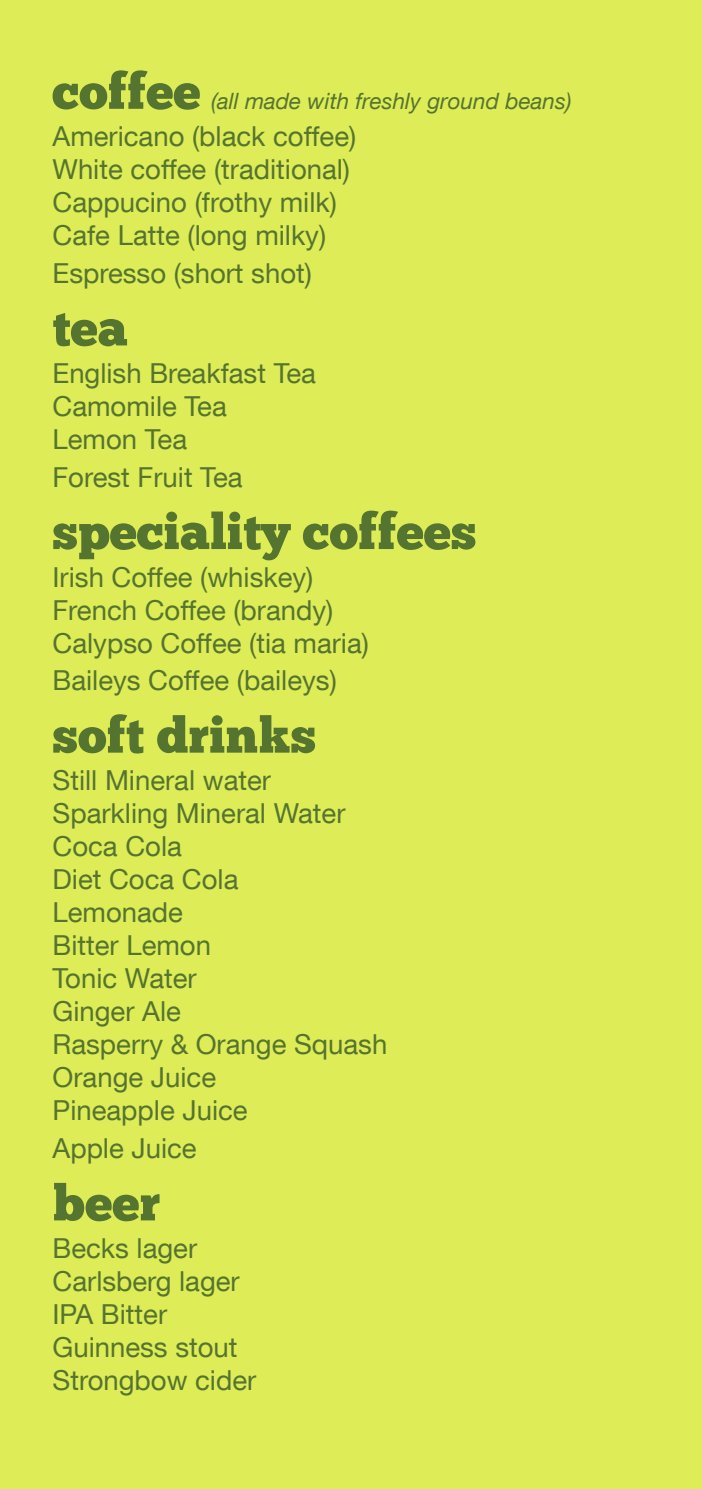
<style>
.page{position:relative;width:702px;height:1489px;background:#fff}
.page>*{position:absolute;margin:0;border:0;box-sizing:border-box;transform-origin:0 0}
.t1{font:50px "Chunk Five";color:#55742f}
.t2{font:27.5px/33px "Helvetica Neue LT Com";color:#55742f}
.t3{font:italic 22.5px "Helvetica Neue LT Com";color:#55742f}
</style>
<div class="page">
<div style="left:0;top:0;width:702px;height:1488px;background:#deed57"></div>
<h1 class="t1" style="left:52px;top:62px;width:150px">coffee</h1>
<p class="t3" style="left:211px;top:87px;width:362px">(all made with freshly ground beans)</p>
<p class="t2" style="left:52px;top:119px;width:305px">Americano (black coffee)<br>White coffee (traditional)<br>Cappucino (frothy milk)<br>Cafe Latte (long milky)</p>
<p class="t2" style="left:52px;top:256px;width:261px">Espresso (short shot)</p>
<h1 class="t1" style="left:52px;top:298px;width:77px">tea</h1>
<p class="t2" style="left:52px;top:356px;width:265px">English Breakfast Tea<br>Camomile Tea<br>Lemon Tea</p>
<p class="t2" style="left:52px;top:459px;width:191px">Forest Fruit Tea</p>
<h1 class="t1" style="left:52px;top:502px;width:425px">speciality coffees</h1>
<p class="t2" style="left:52px;top:559px;width:318px">Irish Coffee (whiskey)<br>French Coffee (brandy)<br>Calypso Coffee (tia maria)</p>
<p class="t2" style="left:52px;top:663px;width:286px">Baileys Coffee (baileys)</p>
<h1 class="t1" style="left:52px;top:705px;width:265px">soft drinks</h1>
<p class="t2" style="left:52px;top:763px;width:336px">Still Mineral water<br>Sparkling Mineral Water<br>Coca Cola<br>Diet Coca Cola<br>Lemonade<br>Bitter Lemon<br>Tonic Water<br>Ginger Ale<br>Rasperry &amp; Orange Squash<br>Orange Juice<br>Pineapple Juice</p>
<p class="t2" style="left:52px;top:1130px;width:146px">Apple Juice</p>
<h1 class="t1" style="left:52px;top:1173px;width:109px">beer</h1>
<p class="t2" style="left:52px;top:1230px;width:205px">Becks lager<br>Carlsberg lager<br>IPA Bitter<br>Guinness stout<br>Strongbow cider</p>
</div>
